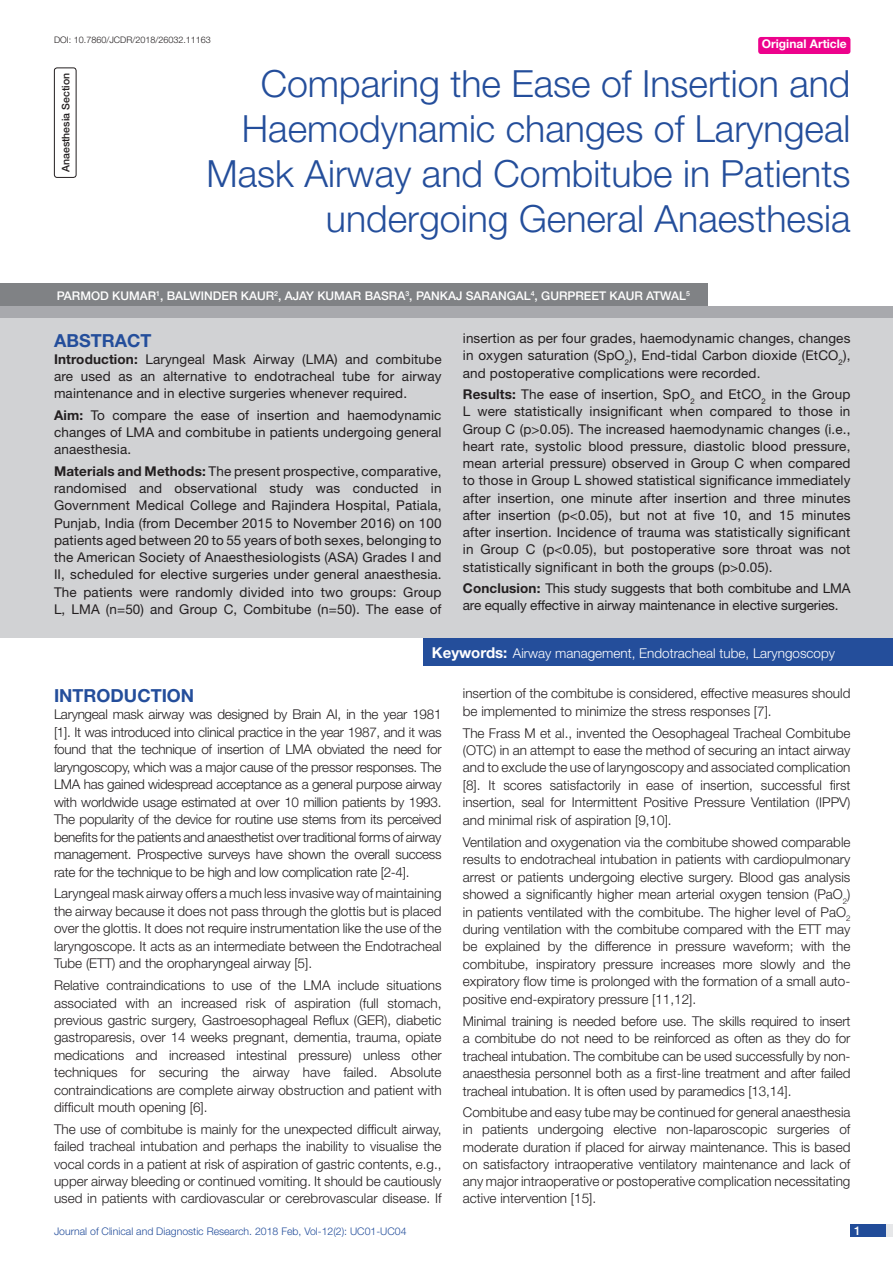
<style>
.page{position:relative;width:893px;height:1263px;background:#fff}
.page>*{position:absolute;margin:0;border:0;box-sizing:border-box;transform-origin:0 0}
.t1{font:300 37.5px/45px "Helvetica Neue";color:#244e9b;text-align:right}
.Heading{font:700 18px "Helvetica Neue";color:#244e9b}
.Abstract_head{font:700 18px "Helvetica Neue";color:#244e9b}
.Body_text{font:300 13.5px/17.4px "Helvetica Neue";color:#231f20;text-align:justify}
.Abstract_Text{font:13.5px/17.2px "Helvetica Neue";letter-spacing:.01em;color:#231f20;text-align:justify}
.Abstract_Text-2{font:13.5px/17.2px "Helvetica Neue";letter-spacing:-.01em;color:#231f20}
.Key_words{font:300 13.5px "Helvetica Neue";color:#fff}
.Author{font:500 12px "Helvetica Neue";color:#fff}
.t2{font:700 12px "Helvetica Neue";color:#fff}
.t3{font:300 10.5px "Helvetica Neue";color:#244e9b}
.section{font:500 10.5px "Helvetica Neue";color:#231f20}
.DOI{font:300 9px "Helvetica Neue";color:#231f20}
.s1{font-weight:700}
.s2{font-weight:700;font-size:15px}
</style>
<div class="page">
<div style="left:850px;top:1224px;width:43px;height:13px;background:#e6e7e9"></div>
<div style="left:850px;top:1224px;width:35px;height:13px;background:#214c99"></div>
<div style="left:758px;top:37px;width:92px;height:17px;background:#ed028c;border-radius:3px"></div>
<div style="left:54px;top:68px;width:22px;height:110px;border:1px solid #231f20;border-radius:3px"></div>
<div style="left:0;top:306px;width:893px;height:12px;background:#a8a9ad"></div>
<div style="left:0;top:284px;width:708px;height:22px;background:#808285"></div>
<div style="left:0;top:318px;width:893px;height:320px;background:#d1d2d4"></div>
<div style="left:424px;top:638px;width:469px;height:28px;background:#244e9b"></div>
<p class="DOI" style="left:54px;top:35px;width:158px">DOI: 10.7860/JCDR/2018/26032.11163</p>
<p class="t2" style="left:762px;top:37px;width:87px">Original Article</p>
<p class="section" style="left:59px;top:172px;width:101px;rotate:-90deg">ANAESTHESIA SECTION</p>
<p class="t1" style="left:207px;top:60px;width:645px">Comparing the Ease of Insertion and Haemodynamic changes of Laryngeal Mask Airway and Combitube in Patients undergoing General Anaesthesia</p>
<p class="Author" style="left:57px;top:288px;width:635px">PARMOD KUMAR<sup>1</sup>, BALWINDER KAUR<sup>2</sup>, AJAY KUMAR BAS RA<sup>3</sup>, PANKAJ SARANGAL<sup>4</sup>, GURPREET KAUR ATWAL<sup>5</sup></p>
<p class="Abstract_head" style="left:54px;top:329px;width:98px">ABSTRACT</p>
<p class="Abstract_Text" style="left:54px;top:350px;width:389px"><span class="s1">Introduction:</span> Laryngeal Mask Airway (LMA) and combitube are used as an alternative to endotracheal tube for airway maintenance and in elective surgeries whenever required.</p>
<p class="Abstract_Text" style="left:54px;top:406px;width:389px"><span class="s1">Aim:</span> To compare the ease of insertion and haemodynamic changes of LMA and combitube in patients undergoing general anaesthesia.</p>
<p class="Abstract_Text" style="left:54px;top:462px;width:389px"><span class="s1">Materials and Methods:</span> The present prospective, comparative, randomised and observational study was conducted in Government Medical College and Rajindera Hospital, Patiala, Punjab, India (from December 2015 to November 2016) on 100 patients aged between 20 to 55 years of both sexes, belonging to the American Society of Anaesthesiologists (ASA) Grades I and II, scheduled for elective surgeries under general anaesthesia.<br>The patients were randomly divided into two groups: Group L, LMA (n=50) and Group C, Combitube (n=50). The ease of</p>
<p class="Abstract_Text" style="left:463px;top:329px;width:389px">insertion as per four grades, haemodynamic changes, changes in oxygen saturation (SpO<sub>2</sub>), End-tidal Carbon dioxide (EtCO<sub>2</sub>), and postoperative complications were recorded.</p>
<p class="Abstract_Text" style="left:463px;top:385px;width:389px"><span class="s1">Results:</span> The ease of insertion, SpO<sub>2</sub> and EtCO<sub>2</sub> in the Group L were statistically insignificant when compared to those in Group C (p&gt;0.05). The increased haemodynamic changes (i.e., heart rate, systolic blood pressure, diastolic blood pressure, mean arterial pressure) observed in Group C when compared to those in Group L showed statistical significance immediately after insertion, one minute after insertion and three minutes after insertion (p&lt;0.05), but not at five 10, and 15 minutes after insertion. Incidence of trauma was statistically significant in Group C (p&lt;0.05), but postoperative sore throat was not statistically significant in both the groups (p&gt;0.05).</p>
<p class="Abstract_Text-2" style="left:463px;top:579px;width:389px"><span class="s1">Conclusion:</span> This study suggests that both combitube and LMA are equally effective in airway maintenance in elective surgeries.</p>
<p class="Key_words" style="left:432px;top:645px;width:405px"><span class="s2">Keywords:</span> Airway management, Endotracheal tube, Laryngoscopy</p>
<p class="Heading" style="left:54px;top:684px;width:142px">Introduction</p>
<p class="Body_text" style="left:54px;top:706px;width:389px">Laryngeal mask airway was designed by Brain AI, in the year 1981 [1]. It was introduced into clinical practice in the year 1987, and it was found that the technique of insertion of LMA obviated the need for laryngoscopy, which was a major cause of the pressor responses. The LMA has gained widespread acceptance as a general purpose airway with worldwide usage estimated at over 10 million patients by 1993.<br>The popularity of the device for routine use stems from its perceived benefits for the patients and anaesthetist over traditional forms of airway management. Prospective surveys have shown the overall success rate for the technique to be high and low complication rate [2-4].</p>
<p class="Body_text" style="left:54px;top:884px;width:389px">Laryngeal mask airway offers a much less invasive way of maintaining the airway because it does not pass through the glottis but is placed over the glottis. It does not require instrumentation like the use of the laryngoscope. It acts as an intermediate between the Endotracheal Tube (ETT) and the oropharyngeal airway [5].</p>
<p class="Body_text" style="left:54px;top:976px;width:389px">Relative contraindications to use of the LMA include situations associated with an increased risk of aspiration (full stomach, previous gastric surgery, Gastroesophageal Reflux (GER), diabetic gastroparesis, over 14 weeks pregnant, dementia, trauma, opiate medications and increased intestinal pressure) unless other techniques for securing the airway have failed. Absolute contraindications are complete airway obstruction and patient with difficult mouth opening [6].</p>
<p class="Body_text" style="left:54px;top:1120px;width:389px">The use of combitube is mainly for the unexpected difficult airway, failed tracheal intubation and perhaps the inability to visualise the vocal cords in a patient at risk of aspiration of gastric contents, e.g., upper airway bleeding or continued vomiting. It should be cautiously used in patients with cardiovascular or cerebrovascular disease. If</p>
<p class="Body_text" style="left:463px;top:685px;width:389px">insertion of the combitube is considered, effective measures should be implemented to minimize the stress responses [7].</p>
<p class="Body_text" style="left:463px;top:724px;width:389px">The Frass M et al., invented the Oesophageal Tracheal Combitube (OTC) in an attempt to ease the method of securing an intact airway and to exclude the use of laryngoscopy and associated complication [8]. It scores satisfactorily in ease of insertion, successful first insertion, seal for Intermittent Positive Pressure Ventilation (IPPV) and minimal risk of aspiration [9,10].</p>
<p class="Body_text" style="left:463px;top:833px;width:389px">Ventilation and oxygenation via the combitube showed comparable results to endotracheal intubation in patients with cardiopulmonary arrest or patients undergoing elective surgery. Blood gas analysis showed a significantly higher mean arterial oxygen tension (PaO<sub>2</sub>) in patients ventilated with the combitube. The higher level of PaO<sub>2 </sub>during ventilation with the combitube compared with the ETT may be explained by the difference in pressure waveform; with the combitube, inspiratory pressure increases more slowly and the expiratory flow time is prolonged with the formation of a small auto&shy;positive end-expiratory pressure [11,12].</p>
<p class="Body_text" style="left:463px;top:1012px;width:389px">Minimal training is needed before use. The skills required to insert a combitube do not need to be reinforced as often as they do for tracheal intubation. The combitube can be used successfully by non&shy;anaesthesia personnel both as a first-line treatment and after failed tracheal intubation. It is often used by paramedics [13,14].</p>
<p class="Body_text" style="left:463px;top:1103px;width:389px">Combitube and easy tube may be continued for general anaesthesia in patients undergoing elective non-laparoscopic surgeries of moderate duration if placed for airway maintenance. This is based on satisfactory intraoperative ventilatory maintenance and lack of any major intraoperative or postoperative complication necessitating active intervention [15].</p>
<p class="t3" style="left:54px;top:1225px;width:354px">Journal of Clinical and Diagnostic Research. 2018 Feb, Vol-12(2): UC01-UC04</p>
<p class="Author" style="left:854px;top:1223px;width:8px">1</p>
</div>
